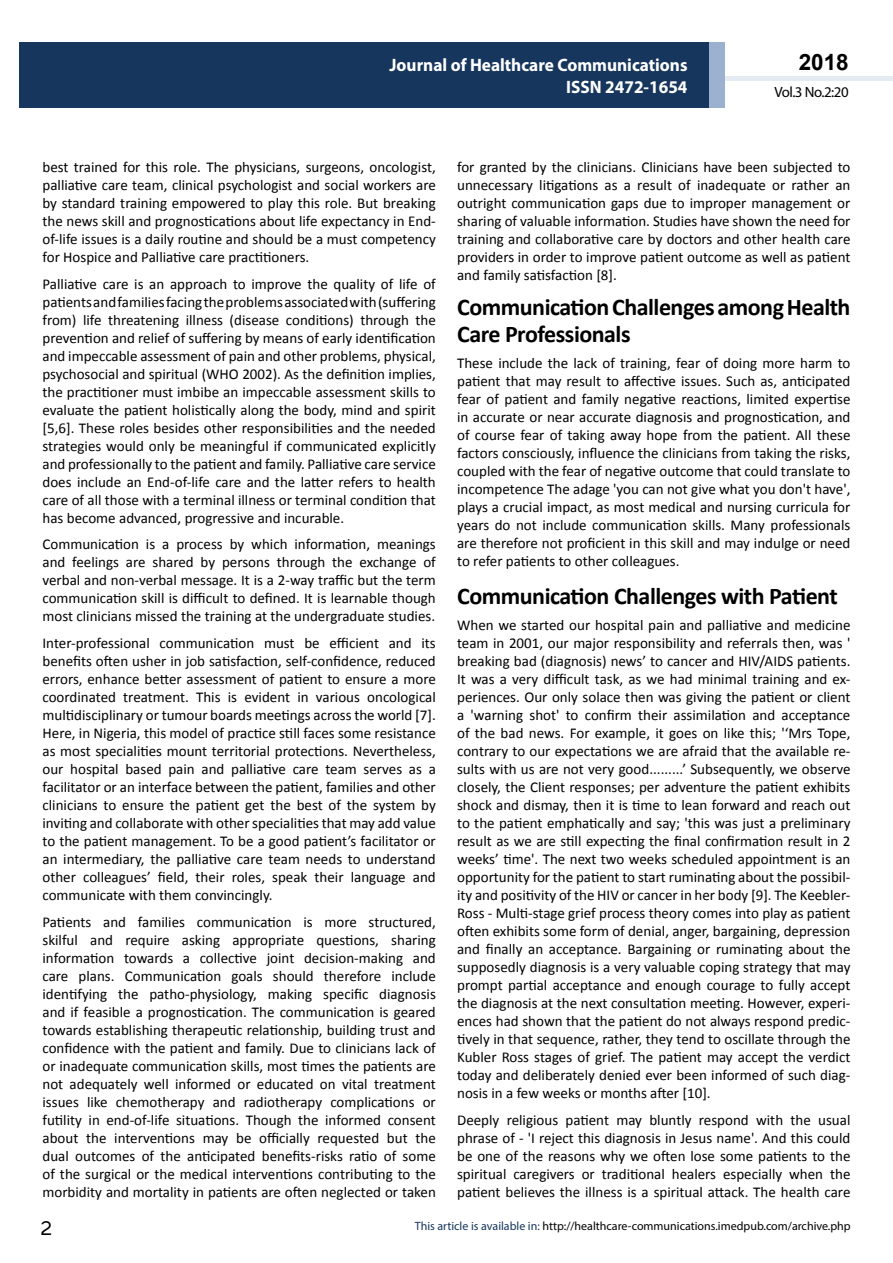
<style>
.page{position:relative;width:893px;height:1263px;background:#fff}
.page>*{position:absolute;margin:0;border:0;box-sizing:border-box;transform-origin:0 0}
.t1{font:25.5px "Tunga";color:#000}
.t2{font:700 24px/26.4px "Calibri";letter-spacing:-.02em;color:#000}
.t3{font:700 22.5px "Arial";color:#000}
.t4{font:700 18px/21.6px "Myriad Pro";color:#fff;text-align:right;scale:.96 1}
.t5{font:15px/18px "Calibri";color:#000;text-align:justify}
.t6{font:14.85px "Myriad Pro";letter-spacing:-.03em;color:#000}
.t7{font:12px "Myriad Pro";color:#000}
.s1{color:#16365d}
</style>
<div class="page">
<div style="left:725px;top:76px;width:168px;height:5px;background:#e4ebf2"></div>
<div style="left:19px;top:42px;width:690px;height:66px;background:#16365d"></div>
<div style="left:709px;top:42px;width:16px;height:66px;background:#9bb1cf"></div>
<p class="t4" style="left:389px;top:54px;width:312px">Journal of Healthcare Communications<br>ISSN 2472-1654</p>
<p class="t4" style="left:517px;top:53px;width:198px">ARCHIVOS DE MEDICINA<br>ISSN 1698-9 65</p>
<h3 class="t3" style="left:799px;top:47px;width:52px">2018</h3>
<p class="t6" style="left:774px;top:83px;width:76px">Vol.3 No.2:20</p>
<p class="t5" style="left:43px;top:158px;width:395px">best trained for this role. The physicians, surgeons, oncologist, palliative care team, clinical psychologist and social workers are by standard training empowered to play this role. But breaking the news skill and prognostications about life expectancy in End&shy;of-life issues is a daily routine and should be a must competency for Hospice and Palliative care practitioners.</p>
<p class="t5" style="left:43px;top:275px;width:395px">Palliative care is an approach to improve the quality of life of patients and families facing the problems associated with (suffering from) life threatening illness (disease conditions) through the prevention and relief of suffering by means of early identification and impeccable assessment of pain and other problems, physical, psychosocial and spiritual (WHO 2002). As the definition implies, the practitioner must imbibe an impeccable assessment skills to evaluate the patient holistically along the body, mind and spirit [5,6]. These roles besides other responsibilities and the needed strategies would only be meaningful if communicated explicitly and professionally to the patient and family. Palliative care service does include an End-of-life care and the latter refers to health care of all those with a terminal illness or terminal condition that has become advanced, progressive and incurable.</p>
<p class="t5" style="left:43px;top:535px;width:395px">Communication is a process by which information, meanings and feelings are shared by persons through the exchange of verbal and non-verbal message. It is a 2-way traffic but the term communication skill is difficult to defined. It is learnable though most clinicians missed the training at the undergraduate studies.</p>
<p class="t5" style="left:43px;top:634px;width:395px">Inter-professional communication must be efficient and its benefits often usher in job satisfaction, self-confidence, reduced errors, enhance better assessment of patient to ensure a more coordinated treatment. This is evident in various oncological multidisciplinary or tumour boards meetings across the world [7].<br>Here, in Nigeria, this model of practice still faces some resistance as most specialities mount territorial protections. Nevertheless, our hospital based pain and palliative care team serves as a facilitator or an interface between the patient, families and other clinicians to ensure the patient get the best of the system by inviting and collaborate with other specialities that may add value to the patient management. To be a good patient’s facilitator or an intermediary, the palliative care team needs to understand other colleagues’ field, their roles, speak their language and communicate with them convincingly.</p>
<p class="t5" style="left:43px;top:912px;width:395px">Patients and families communication is more structured, skilful and require asking appropriate questions, sharing information towards a collective joint decision-making and care plans. Communication goals should therefore include identifying the patho-physiology, making specific diagnosis and if feasible a prognostication. The communication is geared towards establishing therapeutic relationship, building trust and confidence with the patient and family. Due to clinicians lack of or inadequate communication skills, most times the patients are not adequately well informed or educated on vital treatment issues like chemotherapy and radiotherapy complications or futility in end-of-life situations. Though the informed consent about the interventions may be officially requested but the dual outcomes of the anticipated benefits-risks ratio of some of the surgical or the medical interventions contributing to the morbidity and mortality in patients are often neglected or taken</p>
<p class="t5" style="left:457px;top:158px;width:395px">for granted by the clinicians. Clinicians have been subjected to unnecessary litigations as a result of inadequate or rather an outright communication gaps due to improper management or sharing of valuable information. Studies have shown the need for training and collaborative care by doctors and other health care providers in order to improve patient outcome as well as patient and family satisfaction [8].</p>
<h2 class="t2" style="left:457px;top:294px;width:395px">Communication Challenges among Health<br>Care Professionals</h2>
<p class="t5" style="left:457px;top:354px;width:395px">These include the lack of training, fear of doing more harm to patient that may result to affective issues. Such as, anticipated fear of patient and family negative reactions, limited expertise in accurate or near accurate diagnosis and prognostication, and of course fear of taking away hope from the patient. All these factors consciously, influence the clinicians from taking the risks, coupled with the fear of negative outcome that could translate to incompetence The adage 'you can not give what you don't have', plays a crucial impact, as most medical and nursing curricula for years do not include communication skills. Many professionals are therefore not proficient in this skill and may indulge or need to refer patients to other colleagues.</p>
<h2 class="t2" style="left:457px;top:582px;width:382px">Communication Challenges with Patient</h2>
<p class="t5" style="left:457px;top:616px;width:395px">When we started our hospital pain and palliative and medicine team in 2001, our major responsibility and referrals then, was ' breaking bad (diagnosis) news’ to cancer and HIV/AIDS patients.<br>It was a very difficult task, as we had minimal training and ex&shy;periences. Our only solace then was giving the patient or client a 'warning shot' to confirm their assimilation and acceptance of the bad news. For example, it goes on like this; '‘Mrs Tope, contrary to our expectations we are afraid that the available re&shy;sults with us are not very good.........’ Subsequently, we observe closely, the Client responses; per adventure the patient exhibits shock and dismay, then it is time to lean forward and reach out to the patient emphatically and say; 'this was just a preliminary result as we are still expecting the final confirmation result in 2 weeks’ time'. The next two weeks scheduled appointment is an opportunity for the patient to start ruminating about the possibil&shy;ity and positivity of the HIV or cancer in her body [9]. The Keebler-Ross - Multi-stage grief process theory comes into play as patient often exhibits some form of denial, anger, bargaining, depression and finally an acceptance. Bargaining or ruminating about the supposedly diagnosis is a very valuable coping strategy that may prompt partial acceptance and enough courage to fully accept the diagnosis at the next consultation meeting. However, experi&shy;ences had shown that the patient do not always respond predic&shy;tively in that sequence, rather, they tend to oscillate through the Kubler Ross stages of grief. The patient may accept the verdict today and deliberately denied ever been informed of such diag&shy;nosis in a few weeks or months after [10].</p>
<p class="t5" style="left:457px;top:1111px;width:395px">Deeply religious patient may bluntly respond with the usual phrase of - 'I reject this diagnosis in Jesus name'. And this could be one of the reasons why we often lose some patients to the spiritual caregivers or traditional healers especially when the patient believes the illness is a spiritual attack. The health care</p>
<h1 class="t1" style="left:41px;top:1211px;width:13px">2</h1>
<p class="t7" style="left:415px;top:1218px;width:437px"><span class="s1">This article is available in:</span> http://healthcare-communications.imedpub.com/archive.php</p>
</div>
